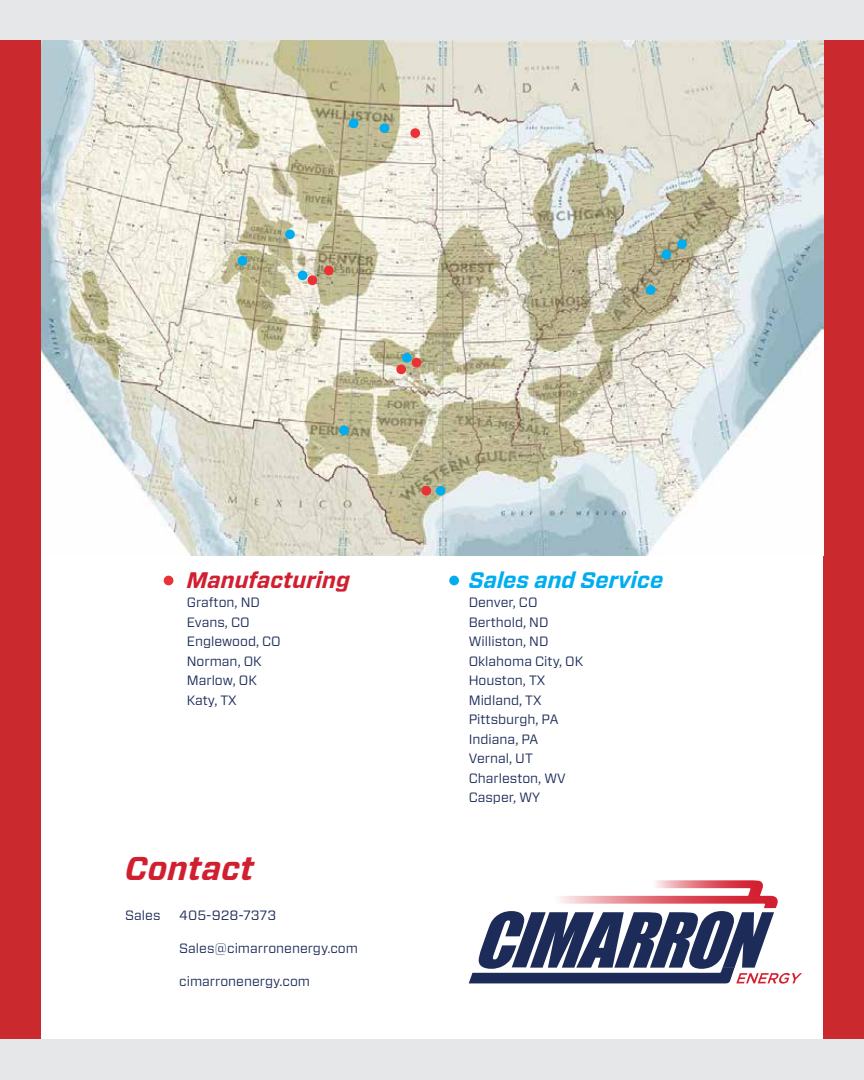
<style>
.page{position:relative;width:864px;height:1080px;background:#e6e7e8}
.page>*{position:absolute;margin:0;border:0;box-sizing:border-box;transform-origin:0 0}
.t1{font:italic 700 33px "Forza";color:#d11f30}
.t2{font:italic 700 22.5px "Forza";color:#00aeef}
.t3{font:italic 700 22.5px "Forza";color:#d11f30}
.t4{font:13.5px/19.5px "Forza";color:#1d2b58}
</style>
<div class="page">
<div style="left:40px;top:40px;width:784px;height:1000px;background:#fff"></div>
<svg style="left:469px;top:880px;width:333px;height:104px"></svg>
<div style="left:824px;top:40px;width:40px;height:1000px;background:#ca2a2e"></div>
<img style="left:41px;top:40px;width:783px;height:516px">
<div style="left:164px;top:576px;width:9px;height:9px;background:#e93136;border-radius:50%"></div>
<div style="left:421px;top:486px;width:10px;height:10px;background:#e93136;border-radius:50%"></div>
<div style="left:396px;top:365px;width:10px;height:9px;background:#e93136;border-radius:50%"></div>
<div style="left:412px;top:358px;width:9px;height:10px;background:#e93136;border-radius:50%"></div>
<div style="left:410px;top:128px;width:10px;height:10px;background:#e93136;border-radius:50%"></div>
<div style="left:324px;top:266px;width:10px;height:9px;background:#e93136;border-radius:50%"></div>
<div style="left:308px;top:275px;width:9px;height:10px;background:#e93136;border-radius:50%"></div>
<div style="left:449px;top:576px;width:10px;height:9px;background:#00aeef;border-radius:50%"></div>
<div style="left:436px;top:486px;width:10px;height:10px;background:#00aeef;border-radius:50%"></div>
<div style="left:402px;top:353px;width:10px;height:10px;background:#00aeef;border-radius:50%"></div>
<div style="left:339px;top:426px;width:10px;height:9px;background:#00aeef;border-radius:50%"></div>
<div style="left:238px;top:256px;width:9px;height:10px;background:#00aeef;border-radius:50%"></div>
<div style="left:298px;top:271px;width:10px;height:9px;background:#00aeef;border-radius:50%"></div>
<div style="left:285px;top:229px;width:10px;height:10px;background:#00aeef;border-radius:50%"></div>
<div style="left:349px;top:119px;width:10px;height:9px;background:#00aeef;border-radius:50%"></div>
<div style="left:677px;top:239px;width:10px;height:10px;background:#00aeef;border-radius:50%"></div>
<div style="left:662px;top:250px;width:9px;height:9px;background:#00aeef;border-radius:50%"></div>
<div style="left:646px;top:285px;width:10px;height:10px;background:#00aeef;border-radius:50%"></div>
<div style="left:380px;top:123px;width:9px;height:10px;background:#00aeef;border-radius:50%"></div>
<div style="left:0;top:40px;width:40px;height:1000px;background:#ca2a2e"></div>
<h2 class="t3" style="left:187px;top:565px;width:165px">Manufacturing</h2>
<p class="t4" style="left:187px;top:593px;width:96px">Grafton, ND<br>Evans, CO<br>Englewood, CO<br>Norman, OK<br>Marlow, OK<br>Katy, TX</p>
<h1 class="t1" style="left:125px;top:846px;width:130px">Contact</h1>
<p class="t4" style="left:125px;top:905px;width:37px">Sales</p>
<p class="t4" style="left:179px;top:905px;width:98px">405-928-7373</p>
<p class="t4" style="left:179px;top:938px;width:180px">Sales@cimarronenergy.com</p>
<p class="t4" style="left:179px;top:971px;width:132px">cimarronenergy.com</p>
<h2 class="t2" style="left:469px;top:565px;width:196px">Sales and Service</h2>
<p class="t4" style="left:469px;top:593px;width:116px">Denver, CO<br>Berthold, ND<br>Williston, ND<br>Oklahoma City, OK<br>Houston, TX<br>Midland, TX<br>Pittsburgh, PA<br>Indiana, PA<br>Vernal, UT<br>Charleston, WV<br>Casper, WY</p>
</div>
